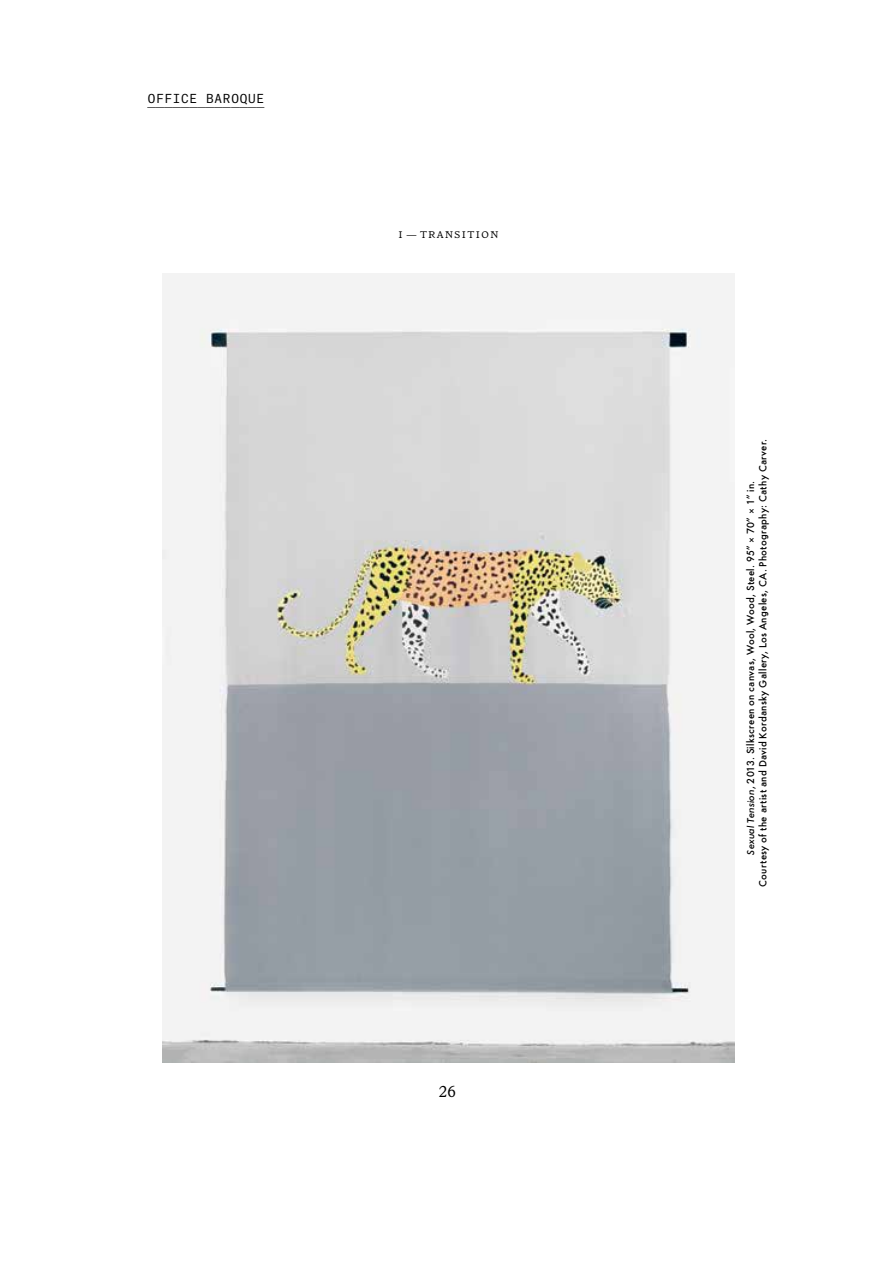
<style>
.page{position:relative;width:893px;height:1263px;background:#fff}
.page>*{position:absolute;margin:0;border:0;box-sizing:border-box;transform-origin:0 0}
.t1{font:16.8px "Italian Old Style MT Std";color:#000}
.t2{font:11.85px "Atlas TWOB Regular Logo";letter-spacing:.005em;color:#000}
.t3{font:500 9.6px/12.3px "LK Futura 1.0";letter-spacing:.025em;color:#000}
.t4{font:9.6px "Italian Old Style MT Std";letter-spacing:.15em;color:#000}
.s1{font-family:"Futura BT";font-style:italic}
</style>
<div class="page">
<img style="left:162px;top:273px;width:573px;height:789px">
<p class="t2" style="left:148px;top:89px;width:118px">OFFICE BAROQUE</p>
<p class="t4" style="left:399px;top:229px;width:101px">I — TRANSITION</p>
<h1 class="t1" style="left:439px;top:1081px;width:19px">26</h1>
<p class="t3" style="left:744px;top:886px;width:449px;text-indent:32px;rotate:-90deg"><span class="s1">Sexual Tension</span>, 2013. Silkscreen on canvas, Wool, Wood, Steel. 95” × 70” × 1” in.<br>Courtesy of the artist and David Kordansky Gallery, Los Angeles, CA. Photography: Cathy Carver.</p>
</div>
